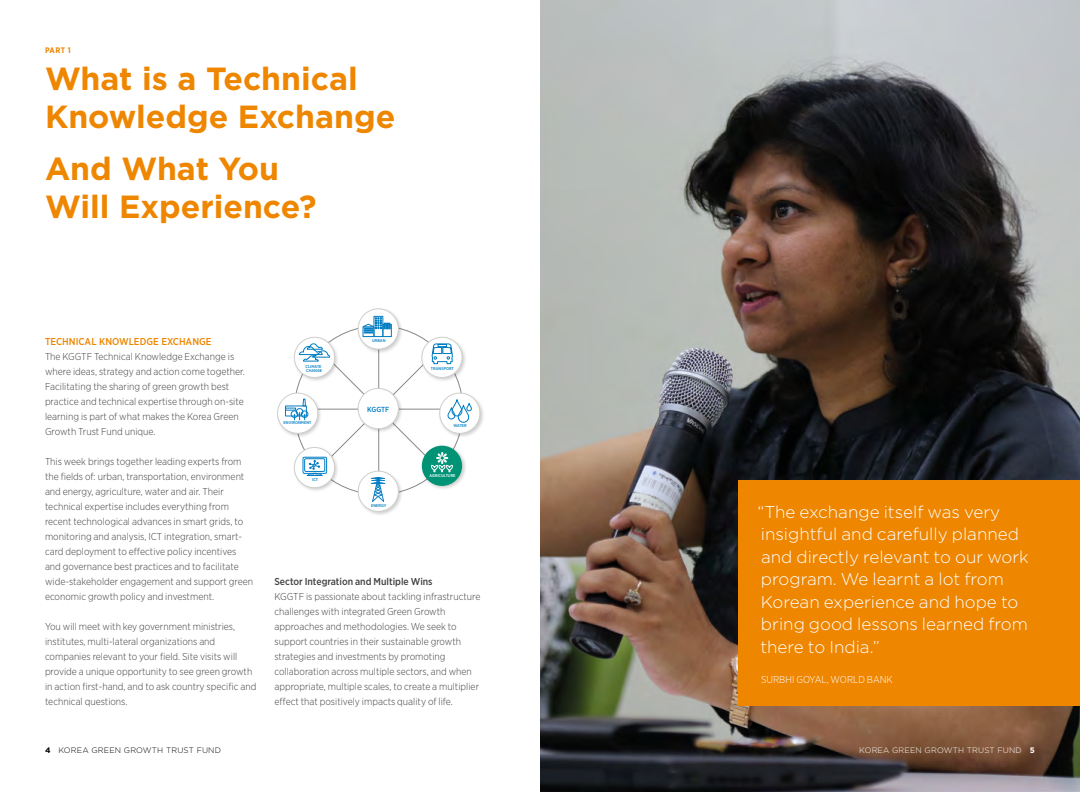
<style>
.page{position:relative;width:1080px;height:792px;background:#fff}
.page>*{position:absolute;margin:0;border:0;box-sizing:border-box;transform-origin:0 0}
.t1{font:700 32px/37.5px "Gotham";color:#ee8600}
.t2{font:300 17px/22.5px "Gotham";color:#fff}
.t3{font:300 10px/15px "Gotham Narrow";color:#414142}
.t4{font:500 10px "Gotham Narrow";color:#414142}
.t5{font:500 10px "Gotham Narrow";color:#ee8600}
.t6{font:300 10px "Gotham Narrow";color:#fff}
.t7{font:300 8px "Gotham";letter-spacing:.02em;color:#000}
.t8{font:300 8px "Gotham";letter-spacing:.02em;color:#fff}
.t9{font:700 8px "Gotham Narrow";color:#ee8600}
.t10{font:500 7.4px "Gotham Narrow";letter-spacing:-.005em;color:#007cc2}
.t11{font:500 4.1px/4.1px "Gotham Narrow";color:#007cc2}
.t12{font:500 4.1px "Gotham Narrow";color:#fff}
.s1{font-weight:700}
</style>
<div class="page">
<img style="left:540px;top:0;width:540px;height:792px">
<img style="left:361px;top:308px;width:36px;height:10px">
<svg style="left:358px;top:309px;width:40px;height:40px"></svg>
<div style="left:358px;top:309px;width:40px;height:40px;border:1px solid #cfcfce;border-radius:50%"></div>
<div style="left:374px;top:316px;width:9px;height:21px;border:1px solid #007cc2"></div>
<img style="left:482px;top:409px;width:2px;height:13px">
<svg style="left:277px;top:318px;width:205px;height:196px"></svg>
<div style="left:739px;top:480px;width:341px;height:226px;background:#ee8600"></div>
<p class="t9" style="left:45px;top:45px;width:27px">PART 1</p>
<h1 class="t1" style="left:45px;top:60px;width:352px">What is a Technical<br>Knowledge Exchange</h1>
<h1 class="t1" style="left:45px;top:150px;width:273px">And What You<br>Will Experience?</h1>
<p class="t5" style="left:45px;top:335px;width:168px">TECHNICAL KNOWLEDGE EXCHANGE</p>
<p class="t3" style="left:45px;top:349px;width:202px">The KGGTF Technical Knowledge Exchange is where ideas, strategy and action come together.<br>Facilitating the sharing of green growth best practice and technical expertise through on-site learning is part of what makes the Korea Green Growth Trust Fund unique.</p>
<p class="t3" style="left:45px;top:454px;width:210px">This week brings together leading experts from the fields of: urban, transportation, environment and energy, agriculture, water and air. Their technical expertise includes everything from recent technological advances in smart grids, to monitoring and analysis, ICT integration, smart&shy;card deployment to effective policy incentives and governance best practices and to facilitate wide-stakeholder engagement and support green economic growth policy and investment.</p>
<p class="t3" style="left:45px;top:619px;width:213px">You will meet with key government ministries, institutes, multi-lateral organizations and companies relevant to your field. Site visits will provide a unique opportunity to see green growth in action first-hand, and to ask country specific and technical questions.</p>
<p class="t11" style="left:372px;top:338px;width:15px">URBAN</p>
<p class="t11" style="left:306px;top:364px;width:18px">CLIMATE<br>CHANGE</p>
<p class="t11" style="left:431px;top:367px;width:25px">TRANSPORT</p>
<p class="t10" style="left:367px;top:404px;width:24px">KGGTF</p>
<p class="t11" style="left:284px;top:421px;width:29px">ENVIRONMENT</p>
<p class="t11" style="left:453px;top:423px;width:15px">WATER</p>
<p class="t11" style="left:312px;top:478px;width:7px">ICT</p>
<p class="t12" style="left:429px;top:473px;width:28px">AGRICULTURE</p>
<p class="t11" style="left:371px;top:503px;width:17px">ENERGY</p>
<p class="t4" style="left:274px;top:575px;width:160px">Sector Integration and Multiple Wins</p>
<p class="t3" style="left:274px;top:589px;width:207px">KGGTF is passionate about tackling infrastructure challenges with integrated Green Growth approaches and methodologies. We seek to support countries in their sustainable growth strategies and investments by promoting collaboration across multiple sectors, and when appropriate, multiple scales, to create a multiplier effect that positively impacts quality of life.</p>
<h2 class="t2" style="left:758px;top:500px;width:273px">“The exchange itself was very insightful and carefully planned and directly relevant to our work program. We learnt a lot from<br>Korean experience and hope to bring good lessons learned from there to India.”</h2>
<p class="t6" style="left:761px;top:673px;width:133px">SURBHI GOYAL, WORLD BANK</p>
<p class="t7" style="left:45px;top:745px;width:178px"><span class="s1">4</span> KOREA GREEN GROWTH TRUST FUND</p>
<p class="t8" style="left:859px;top:745px;width:177px">KOREA GREEN GROWTH TRUST FUND <span class="s1">5</span></p>
</div>
